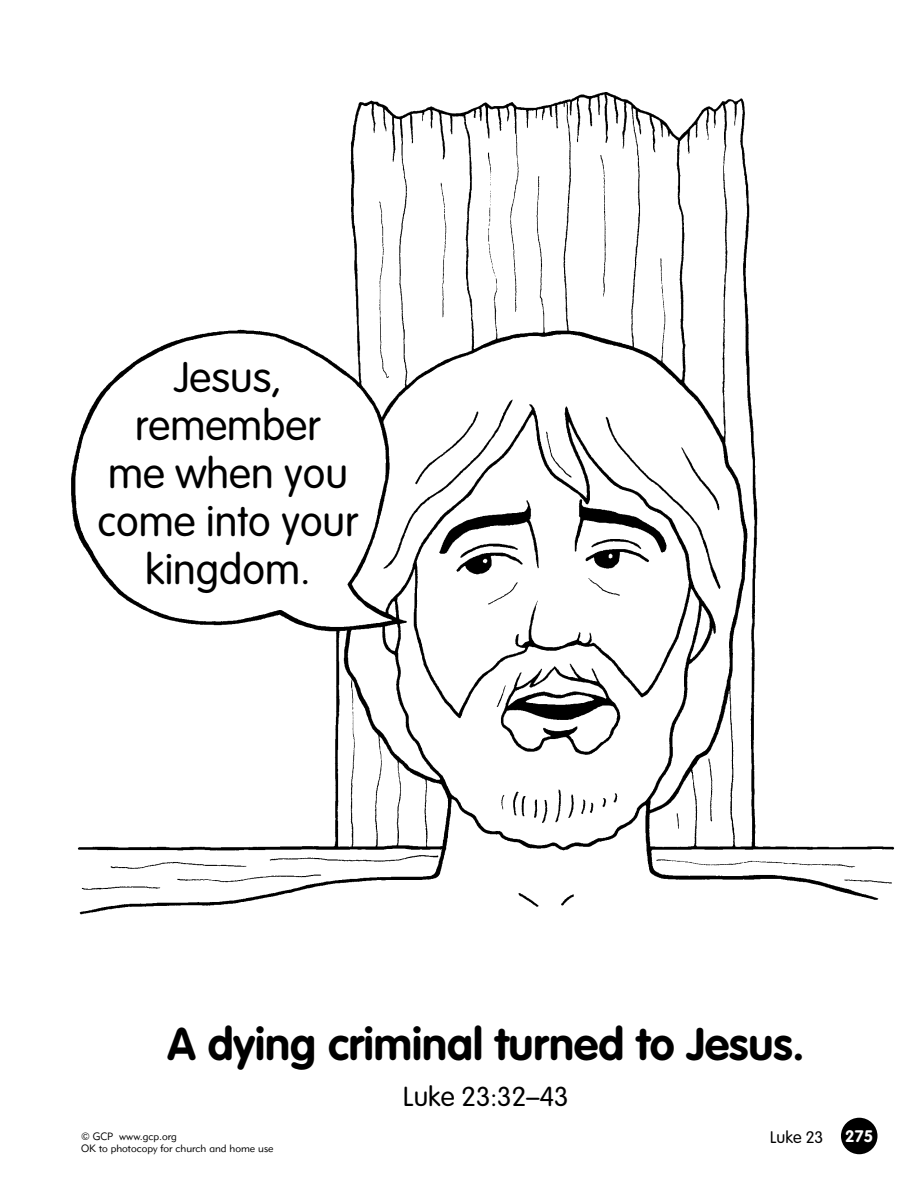
<style>
.page{position:relative;width:918px;height:1188px;background:#fff}
.page>*{position:absolute;margin:0;border:0;box-sizing:border-box;transform-origin:0 0}
.t1{font:700 45px "VAG Rounded";color:#000}
.t2{font:300 42px/48px "VAG Rounded";color:#000;text-align:center}
.t3{font:300 27px "VAG Rounded";color:#000}
.t4{font:300 16.5px "VAG Rounded";color:#000}
.t5{font:700 16.5px "VAG Rounded";color:#fff}
.t6{font:10.5px "Geometric 415 BT Lite A";color:#000}
</style>
<div class="page">
<div style="left:841px;top:1118px;width:36px;height:36px;background:#000;border-radius:50%"></div>
<img style="left:71px;top:92px;width:824px;height:823px">
<h2 class="t2" style="left:98px;top:355px;width:262px">Jesus, remember<br>me when you come into your kingdom.</h2>
<h1 class="t1" style="left:167px;top:1018px;width:639px">A dying criminal turned to Jesus.</h1>
<h3 class="t3" style="left:403px;top:1081px;width:167px">Luke 23:32–43</h3>
<p class="t6" style="left:81px;top:1130px;width:98px">© GCP www.gcp.org</p>
<h3 class="t5" style="left:845px;top:1126px;width:29px">275</h3>
<p class="t6" style="left:81px;top:1142px;width:194px">OK to photocopy for church and home use</p>
<h3 class="t4" style="left:770px;top:1128px;width:55px">Luke 23</h3>
</div>
